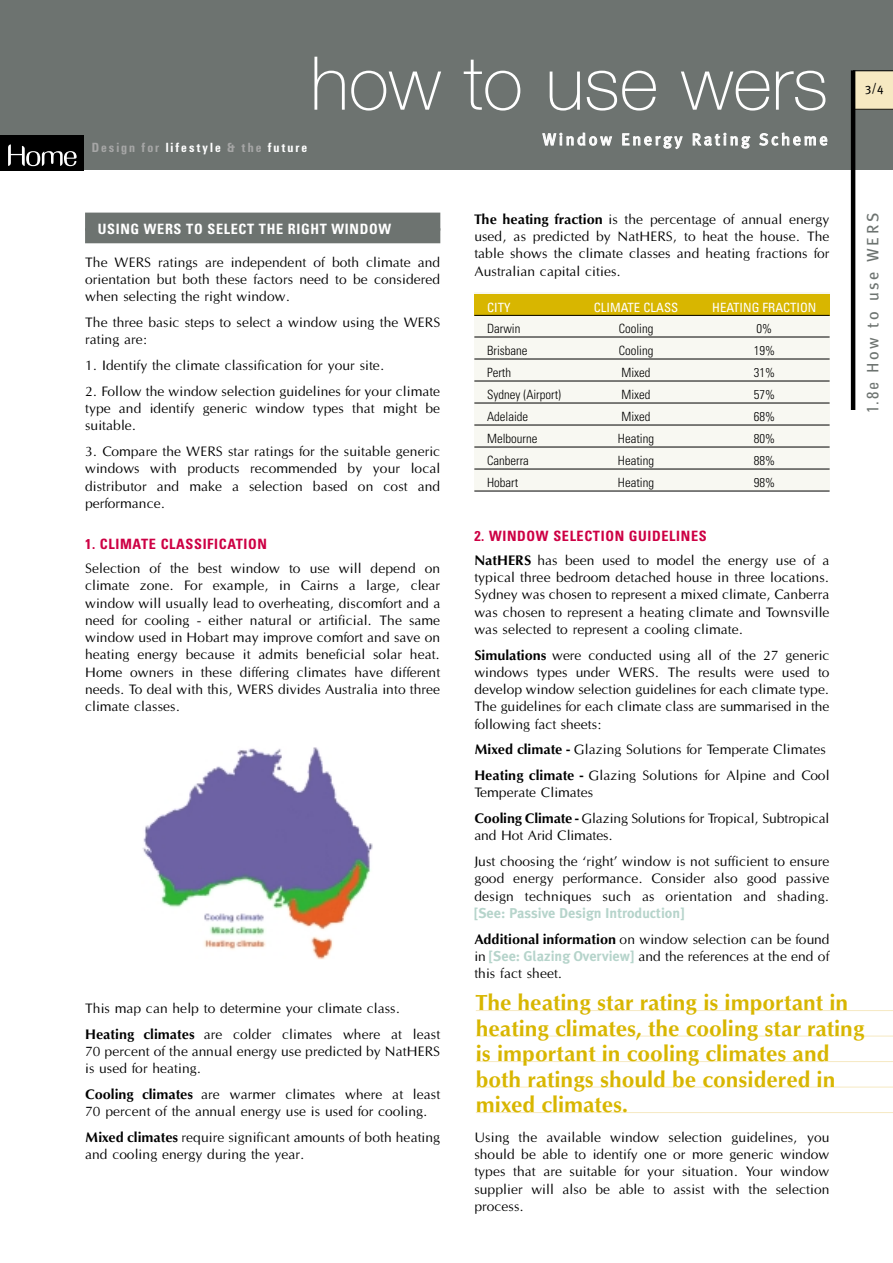
<style>
.page{position:relative;width:893px;height:1263px;background:#fff}
.page>*{position:absolute;margin:0;border:0;box-sizing:border-box;transform-origin:0 0}
.t1{font:100 74.25px "Helvetica Neue";color:#fff}
.t2{font:500 22.5px/25.5px "Optus T";color:#d8b600}
.t3{font:16.5px "Meta Plus";letter-spacing:.16em;color:#fff}
.t4{font:16.5px "Meta Plus";letter-spacing:.16em;color:#6d7370}
.t5{font:14.25px/17.2px "Optane";color:#000;text-align:justify}
.t6{font:700 condensed 14.25px "Univers";letter-spacing:.045em;color:#cd0044}
.t7{font:700 condensed 14.25px "Univers";letter-spacing:.045em;color:#fff}
.t8{font:700 14.25px "Meta Plus";color:#b6d4cb}
.t9{font:700 condensed 13.8px "Unitus T";letter-spacing:.14em;color:#fff}
.t10{font:300 condensed 12.75px "Univers";color:#000}
.t11{font:condensed 12.75px "Univers";color:#fff}
.t12{font:12px "Meta Plus";color:#000}
.s1{color:#a6a6a6}
.s2{font-family:"Optus T";font-weight:500}
.s3{font-family:"Meta Plus";font-weight:700;color:#b6d4cb}
.s4{font-family:"Univers";font-stretch:condensed}
</style>
<div class="page">
<div style="left:474px;top:293px;width:355px;height:198px;background:#f8f8f2"></div>
<div style="left:474px;top:295px;width:355px;height:21px;background:#d8b600"></div>
<div style="left:0;top:0;width:892px;height:170px;background:#6d7370"></div>
<div style="left:0;top:135px;width:84px;height:35px;background:#000"></div>
<svg style="left:8px;top:144px;width:69px;height:22px"></svg>
<svg style="left:855px;top:70px;width:37px;height:40px"></svg>
<div style="left:850px;top:70px;width:5px;height:340px;background:#000"></div>
<div style="left:85px;top:213px;width:355px;height:18px;background:#6d7370"></div>
<div style="left:85px;top:228px;width:355px;height:15px;background:#6d7370"></div>
<hr style="left:474px;top:315px;width:355px;height:1px;background:#000">
<hr style="left:474px;top:337px;width:355px;height:1px;background:#000">
<hr style="left:474px;top:359px;width:355px;height:1px;background:#000">
<hr style="left:474px;top:381px;width:355px;height:1px;background:#000">
<hr style="left:474px;top:403px;width:355px;height:1px;background:#000">
<hr style="left:474px;top:425px;width:355px;height:1px;background:#000">
<hr style="left:474px;top:447px;width:355px;height:1px;background:#000">
<hr style="left:474px;top:469px;width:355px;height:1px;background:#000">
<hr style="left:474px;top:491px;width:355px;height:1px;background:#000">
<img style="left:142px;top:747px;width:231px;height:213px">
<hr style="left:476px;top:1010px;width:416px;height:1px;background:#f6e9c2">
<hr style="left:476px;top:1036px;width:416px;height:1px;background:#f6e9c2">
<hr style="left:476px;top:1061px;width:416px;height:1px;background:#f6e9c2">
<hr style="left:476px;top:1087px;width:416px;height:1px;background:#f6e9c2">
<hr style="left:476px;top:1112px;width:416px;height:1px;background:#f6e9c2">
<h1 class="t1" style="left:310px;top:57px;width:519px">how to use wers</h1>
<p class="t3" style="left:542px;top:133px;width:287px">Window Energy Rating Scheme</p>
<p class="t9" style="left:92px;top:143px;width:217px"><span class="s1">Design for</span> lifestyle <span class="s1">&amp; the</span> future</p>
<p class="t7" style="left:98px;top:224px;width:295px">USING WERS TO SELECT THE RIGHT WINDOW</p>
<p class="t5" style="left:85px;top:255px;width:357px">The WERS ratings are independent of both climate and orientation but both these factors need to be considered when selecting the right window.</p>
<p class="t5" style="left:85px;top:315px;width:357px">The three basic steps to select a window using the WERS rating are:</p>
<p class="t5" style="left:85px;top:358px;width:301px">1. Identify the climate classification for your site.</p>
<p class="t5" style="left:85px;top:384px;width:357px">2. Follow the window selection guidelines for your climate type and identify generic window types that might be suitable.</p>
<p class="t5" style="left:85px;top:444px;width:357px">3. Compare the WERS star ratings for the suitable generic windows with products recommended by your local distributor and make a selection based on cost and performance.</p>
<p class="t6" style="left:85px;top:538px;width:183px">1. CLIMATE CLASSIFICATION</p>
<p class="t5" style="left:85px;top:561px;width:357px">Selection of the best window to use will depend on climate zone. For example, in Cairns a large, clear window will usually lead to overheating, discomfort and a need for cooling - either natural or artificial. The same window used in Hobart may improve comfort and save on heating energy because it admits beneficial solar heat.<br>Home owners in these differing climates have different needs. To deal with this, WERS divides Australia into three climate classes.</p>
<p class="t5" style="left:474px;top:212px;width:357px"><span class="s2">The heating fraction</span> is the percentage of annual energy used, as predicted by NatHERS, to heat the house. The table shows the climate classes and heating fractions for Australian capital cities.</p>
<p class="t11" style="left:487px;top:303px;width:25px">CITY</p>
<p class="t11" style="left:594px;top:303px;width:86px">CLIMATE CLASS</p>
<p class="t11" style="left:712px;top:303px;width:106px">HEATING FRACTION</p>
<p class="t10" style="left:487px;top:324px;width:35px">Darwin</p>
<p class="t10" style="left:618px;top:324px;width:36px">Cooling</p>
<p class="t10" style="left:756px;top:324px;width:17px">0%</p>
<p class="t10" style="left:487px;top:346px;width:42px">Brisbane</p>
<p class="t10" style="left:618px;top:346px;width:36px">Cooling</p>
<p class="t10" style="left:753px;top:346px;width:23px">19%</p>
<p class="t10" style="left:487px;top:368px;width:26px">Perth</p>
<p class="t10" style="left:621px;top:368px;width:31px">Mixed</p>
<p class="t10" style="left:753px;top:368px;width:23px">31%</p>
<p class="t10" style="left:487px;top:390px;width:75px">Sydney (Airport)</p>
<p class="t10" style="left:621px;top:390px;width:31px">Mixed</p>
<p class="t10" style="left:753px;top:390px;width:23px">57%</p>
<p class="t10" style="left:487px;top:412px;width:43px">Adelaide</p>
<p class="t10" style="left:621px;top:412px;width:31px">Mixed</p>
<p class="t10" style="left:753px;top:412px;width:23px">68%</p>
<p class="t10" style="left:487px;top:434px;width:52px">Melbourne</p>
<p class="t10" style="left:618px;top:434px;width:38px">Heating</p>
<p class="t10" style="left:753px;top:434px;width:23px">80%</p>
<p class="t10" style="left:487px;top:456px;width:43px">Canberra</p>
<p class="t10" style="left:618px;top:456px;width:38px">Heating</p>
<p class="t10" style="left:753px;top:456px;width:23px">88%</p>
<p class="t10" style="left:487px;top:478px;width:33px">Hobart</p>
<p class="t10" style="left:618px;top:478px;width:38px">Heating</p>
<p class="t10" style="left:753px;top:478px;width:23px">98%</p>
<p class="t6" style="left:474px;top:530px;width:234px">2. WINDOW SELECTION GUIDELINES</p>
<p class="t5" style="left:474px;top:553px;width:357px"><span class="s2">NatHERS</span> has been used to model the energy use of a typical three bedroom detached house in three locations.<br>Sydney was chosen to represent a mixed climate, Canberra was chosen to represent a heating climate and Townsville was selected to represent a cooling climate.</p>
<p class="t5" style="left:474px;top:647px;width:357px"><span class="s2">Simulations</span> were conducted using all of the 27 generic windows types under WERS. The results were used to develop window selection guidelines for each climate type.<br>The guidelines for each climate class are summarised in the following fact sheets:</p>
<p class="t5" style="left:474px;top:738px;width:357px;line-height:25.8px"><span class="s2">Mixed climate -</span> Glazing Solutions for Temperate Climates<br><span class="s2">Heating climate -</span> Glazing Solutions for Alpine and Cool</p>
<p class="t5" style="left:474px;top:781px;width:357px;line-height:25.8px">Temperate Climates<br><span class="s2">Cooling Climate -</span> Glazing Solutions for Tropical, Subtropical</p>
<p class="t5" style="left:474px;top:824px;width:357px;line-height:25.8px">and Hot Arid Climates.<br>Just choosing the ‘right’ window is not sufficient to ensure</p>
<p class="t5" style="left:474px;top:871px;width:357px">good energy performance. Consider also good passive design techniques such as orientation and shading.</p>
<p class="t8" style="left:474px;top:907px;width:211px">[See: Passive Design Introduction]</p>
<p class="t5" style="left:474px;top:931px;width:357px"><span class="s2">Additional information</span> on window selection can be found in <span class="s3">[See: Glazing Overview]</span> and the references at the end of this fact sheet.</p>
<p class="t12" style="left:865px;top:83px;width:20px">3/4</p>
<p class="t4" style="left:866px;top:413px;width:201px;rotate:-90deg"><span class="s4">1.8e</span> How to use WERS</p>
<p class="t5" style="left:85px;top:996px;width:357px;line-height:25.8px">This map can help to determine your climate class.<br><span class="s2">Heating climates</span> are colder climates where at least</p>
<p class="t5" style="left:85px;top:1044px;width:357px">70 percent of the annual energy use predicted by NatHERS is used for heating.</p>
<p class="t5" style="left:85px;top:1087px;width:357px"><span class="s2">Cooling climates</span> are warmer climates where at least<br>70 percent of the annual energy use is used for cooling.</p>
<p class="t5" style="left:85px;top:1130px;width:357px"><span class="s2">Mixed climates</span> require significant amounts of both heating and cooling energy during the year.</p>
<h2 class="t2" style="left:476px;top:992px;width:390px">The heating star rating is important in heating climates, the cooling star rating is important in cooling climates and both ratings should be considered in mixed climates.</h2>
<p class="t5" style="left:474px;top:1130px;width:357px">Using the available window selection guidelines, you should be able to identify one or more generic window types that are suitable for your situation. Your window supplier will also be able to assist with the selection process.</p>
</div>
